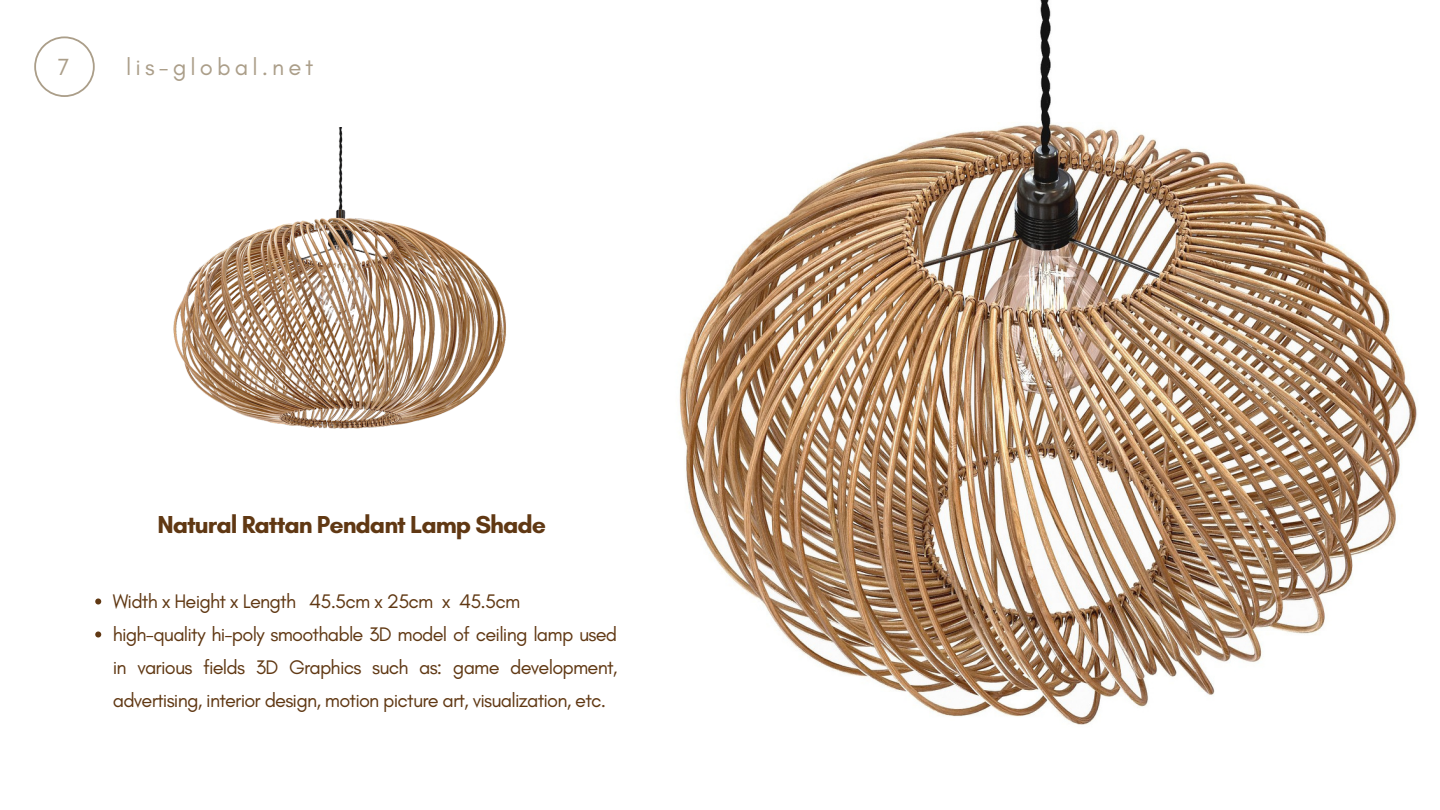
<style>
.page{position:relative;width:1440px;height:810px;background:#fff}
.page>*{position:absolute;margin:0;border:0;box-sizing:border-box;transform-origin:0 0}
.t1{font:700 25px "Glacial Indifference";letter-spacing:-.04em;color:#603813}
.t2{font:23.9px "Glacial Indifference";letter-spacing:.17em;color:#ab9e89}
.t3{font:20px/33px "Glacial Indifference";letter-spacing:-.04em;color:#603813}
</style>
<div class="page">
<img style="left:679px;top:0;width:738px;height:725px">
<svg style="left:34px;top:36px;width:61px;height:61px"></svg>
<img style="left:173px;top:128px;width:334px;height:301px">
<svg style="left:95px;top:599px;width:6px;height:6px"></svg>
<svg style="left:95px;top:632px;width:6px;height:6px"></svg>
<p class="t2" style="left:58px;top:53px;width:13px">7</p>
<p class="t2" style="left:126px;top:53px;width:189px">lis-global.net</p>
<p class="t1" style="left:157px;top:509px;width:390px">Natural Rattan Pendant Lamp Shade</p>
<p class="t3" style="left:113px;top:584px;width:506px">Width x Height x Length 45.5cm x 25cm x 45.5cm high-quality hi-poly smoothable 3D model of ceiling lamp used in various fields 3D Graphics such as: game development, advertising, interior design, motion picture art, visualization, etc.</p>
</div>
